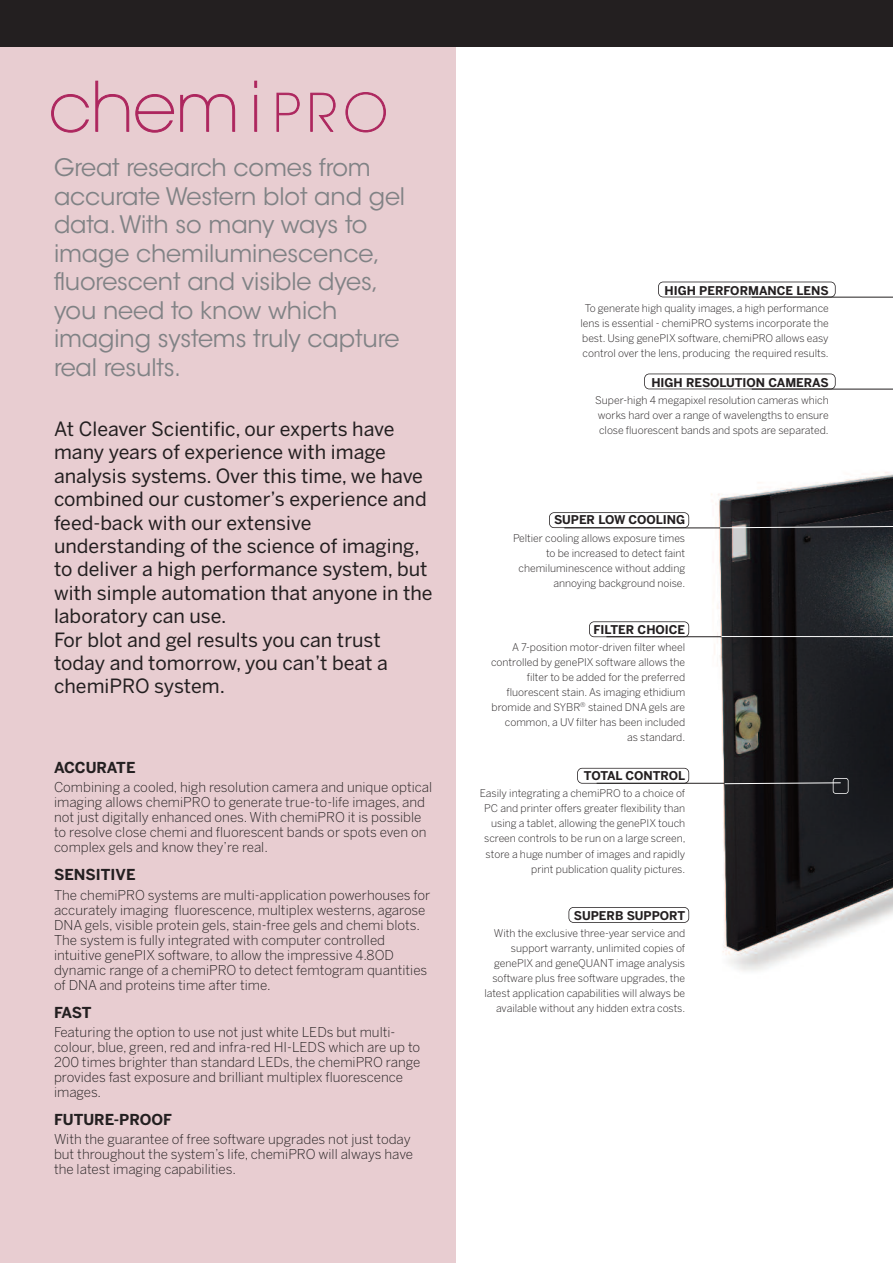
<style>
.page{position:relative;width:893px;height:1263px;background:#fff}
.page>*{position:absolute;margin:0;border:0;box-sizing:border-box;transform-origin:0 0}
.t1{font:200 67.8px "ITC Avant Garde Std";letter-spacing:-.005em;color:#ad265e}
.t2{font:24px/28.5px "ITC Avant Garde Std";letter-spacing:-.005em;color:#808285}
.t3{font:19.5px/23.4px "Benton Sans";color:#231f20}
.t4{font:700 15px "Benton Sans";color:#231f20}
.t5{font:300 13.5px/15px "Benton Sans";color:#231f20}
.t6{font:700 12px "Benton Sans";color:#231f20}
.t7{font:300 10.5px/15px "Benton Sans";color:#231f20;text-align:right}
.s1{font-size:51.45px}
</style>
<div class="page">
<img style="left:653px;top:281px;width:240px;height:690px">
<div style="left:0;top:33px;width:456px;height:1230px;background:#e8cdd1"></div>
<div style="left:0;top:0;width:893px;height:47px;background:#231f20"></div>
<div style="left:833px;top:778px;width:15px;height:16px;border:2px solid #fff;border-radius:3px"></div>
<hr style="left:564px;top:527px;width:163px;height:1px;background:#231f20">
<hr style="left:606px;top:636px;width:121px;height:1px;background:#231f20">
<svg style="left:719px;top:524px;width:174px;height:4px"></svg>
<hr style="left:721px;top:636px;width:172px;height:1px;background:#fff">
<hr style="left:752px;top:297px;width:141px;height:1px;background:#231f20">
<div style="left:549px;top:512px;width:140px;height:16px;border:2px solid #231f20;border-radius:5px"></div>
<div style="left:589px;top:621px;width:100px;height:16px;border:2px solid #231f20;border-radius:5px"></div>
<hr style="left:597px;top:783px;width:132px;height:1px;background:#231f20">
<div style="left:577px;top:768px;width:112px;height:16px;border:2px solid #231f20;border-radius:5px"></div>
<div style="left:658px;top:282px;width:178px;height:15px;border:2px solid #231f20;border-radius:5px"></div>
<hr style="left:752px;top:389px;width:141px;height:1px;background:#231f20">
<div style="left:644px;top:374px;width:192px;height:15px;border:2px solid #231f20;border-radius:5px"></div>
<div style="left:568px;top:907px;width:121px;height:16px;border:2px solid #231f20;border-radius:5px"></div>
<svg style="left:51px;top:94px;width:38px;height:39px"></svg>
<svg style="left:95px;top:80px;width:34px;height:52px"></svg>
<svg style="left:135px;top:94px;width:39px;height:39px"></svg>
<svg style="left:180px;top:94px;width:55px;height:38px"></svg>
<svg style="left:254px;top:81px;width:3px;height:7px"></svg>
<div style="left:254px;top:95px;width:3px;height:37px;border:1px solid #ad265e"></div>
<svg style="left:276px;top:93px;width:24px;height:39px"></svg>
<svg style="left:310px;top:93px;width:25px;height:39px"></svg>
<svg style="left:345px;top:92px;width:41px;height:41px"></svg>
<svg style="left:724px;top:782px;width:117px;height:2px"></svg>
<h1 class="t1" style="left:49px;top:81px;width:340px">chemi<span class="s1">PRO</span></h1>
<h2 class="t2" style="left:54px;top:156px;width:353px">Great research comes from accurate Western blot and gel data.With so many ways to image chemiluminescence, fluorescent and visible dyes, you need to know which imaging systems truly capture real results.</h2>
<p class="t3" style="left:54px;top:417px;width:380px">At Cleaver Scientific, our experts have many years of experience with image analysis systems. Over this time, we have combined our customer’s experience and feed-back with our extensive understanding of the science of imaging, to deliver a high performance system, but with simple automation that anyone in the laboratory can use.<br>For blot and gel results you can trust today and tomorrow, you can’t beat a chemiPRO system.</p>
<h3 class="t4" style="left:54px;top:759px;width:83px">ACCURATE</h3>
<p class="t5" style="left:54px;top:780px;width:380px">Combining a cooled, high resolution camera and unique optical imaging allows chemiPRO to generate true-to-life images, and not just digitally enhanced ones. With chemiPRO it is possible to resolve close chemi and fluorescent bands or spots even on complex gels and know they’re real.</p>
<h3 class="t4" style="left:54px;top:866px;width:83px">SENSITIVE</h3>
<p class="t5" style="left:54px;top:887px;width:378px">The chemiPRO systems are multi-application powerhouses for accurately imaging fluorescence, multiplex westerns, agarose DNA gels, visible protein gels, stain-free gels and chemi blots.<br>The system is fully integrated with computer controlled intuitive genePIX software, to allow the impressive 4.8OD dynamic range of a chemiPRO to detect femtogram quantities of DNA and proteins time after time.</p>
<h3 class="t4" style="left:54px;top:1004px;width:39px">FAST</h3>
<p class="t5" style="left:54px;top:1025px;width:368px">Featuring the option to use not just white LEDs but multi&shy;colour, blue, green, red and infra-red HI-LEDS which are up to 200 times brighter than standard LEDs, the chemiPRO range provides fast exposure and brilliant multiplex fluorescence images.</p>
<h3 class="t4" style="left:54px;top:1111px;width:119px">FUTURE-PROOF</h3>
<p class="t5" style="left:54px;top:1132px;width:361px">With the guarantee of free software upgrades not just today but throughout the system’s life, chemiPRO will always have the latest imaging capabilities.</p>
<p class="t6" style="left:664px;top:283px;width:166px">HIGH PERFORMANCE LENS</p>
<p class="t7" style="left:580px;top:300px;width:250px;text-align:center">To generate high quality images, a high performance lens is essential - chemiPRO systems incorporate the best. Using genePIX software, chemiPRO allows easy control over the lens, producing the required results.</p>
<p class="t6" style="left:651px;top:375px;width:179px">HIGH RESOLUTION CAMERAS</p>
<p class="t7" style="left:595px;top:393px;width:235px;text-align:justify">Super-high 4 megapixel resolution cameras which works hard over a range of wavelengths to ensure close fluorescent bands and spots are separated.</p>
<p class="t6" style="left:554px;top:513px;width:133px">SUPER LOW COOLING</p>
<p class="t7" style="left:513px;top:530px;width:174px">Peltier cooling allows exposure times to be increased to detect faint chemiluminescence without adding annoying background noise.</p>
<p class="t6" style="left:593px;top:622px;width:93px">FILTER CHOICE</p>
<p class="t7" style="left:491px;top:640px;width:196px">A 7-position motor-driven filter wheel controlled by genePIX software allows the filter to be added for the preferred fluorescent stain. As imaging ethidium bromide and SYBR<sup>®</sup> stained DNA gels are common, a UV filter has been included<br>as standard.</p>
<p class="t6" style="left:584px;top:769px;width:103px">TOTAL CONTROL</p>
<p class="t7" style="left:480px;top:786px;width:207px">Easily integrating a chemiPRO to a choice of PC and printer offers greater flexibility than using a tablet, allowing the genePIX touch screen controls to be run on a large screen, store a huge number of images and rapidly print publication quality pictures.</p>
<p class="t6" style="left:574px;top:908px;width:113px">SUPERB SUPPORT</p>
<p class="t7" style="left:484px;top:925px;width:202px">With the exclusive three-year service and support warranty, unlimited copies of genePIX and geneQUANT image analysis software plus free software upgrades, the latest application capabilities will always be available without any hidden extra costs.</p>
</div>
